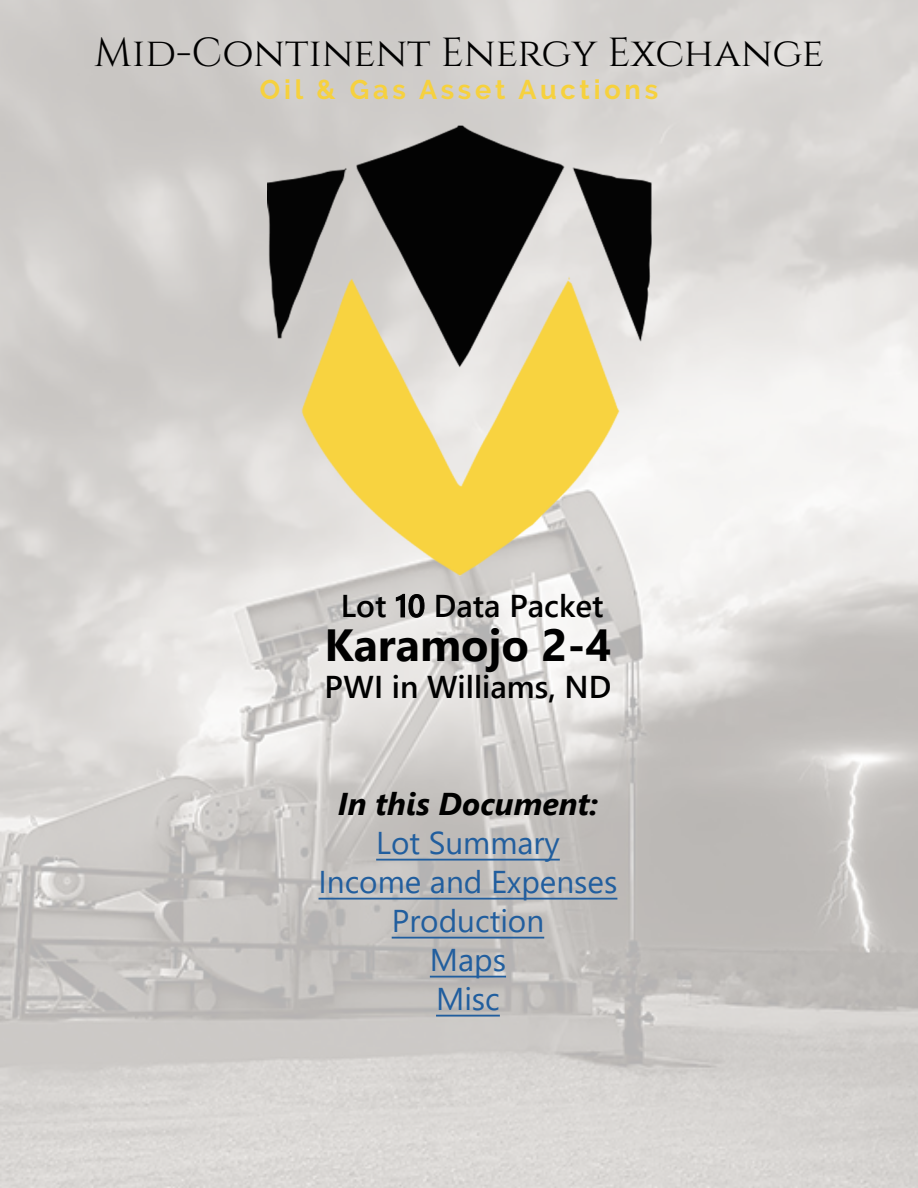
<style>
.page{position:relative;width:918px;height:1188px;background:#fff}
.page>*{position:absolute;margin:0;border:0;box-sizing:border-box;transform-origin:0 0}
.t1{font:700 45px "Segoe UI";color:#000}
.t2{font:40.5px "Cinzel";color:#000}
.t3{font:31.5px/39px "Segoe UI";color:#215e9e;text-align:center}
.t4{font:600 31.5px "Segoe UI";color:#000}
.t5{font:italic 700 31.5px "Segoe UI";color:#000}
.t6{font:700 27px "Raleway";letter-spacing:.14em;color:#f6d13e}
</style>
<div class="page">
<img style="left:0;top:0;width:918px;height:1188px">
<img style="left:223px;top:114px;width:472px;height:472px">
<hr style="left:436px;top:1015px;width:64px;height:2px;background:#215e9e">
<hr style="left:430px;top:976px;width:76px;height:2px;background:#215e9e">
<hr style="left:392px;top:937px;width:152px;height:2px;background:#215e9e">
<hr style="left:319px;top:898px;width:298px;height:2px;background:#215e9e">
<hr style="left:376px;top:859px;width:184px;height:2px;background:#215e9e">
<p class="t2" style="left:94px;top:29px;width:731px">Mid-Continent Energy Exchange</p>
<p class="t6" style="left:260px;top:74px;width:400px">Oil &amp; Gas Asset Auctions</p>
<p class="t4" style="left:341px;top:576px;width:264px">Lot 10 Data Packet</p>
<h1 class="t1" style="left:325px;top:602px;width:288px">Karamojo 2-4</h1>
<p class="t4" style="left:325px;top:657px;width:288px">PWI in Williams, ND</p>
<p class="t5" style="left:338px;top:774px;width:262px">In this Document:</p>
<p class="t3" style="left:319px;top:821px;width:300px">Lot Summary<br>Income and Expenses<br>Production<br>Maps<br>Misc</p>
</div>
